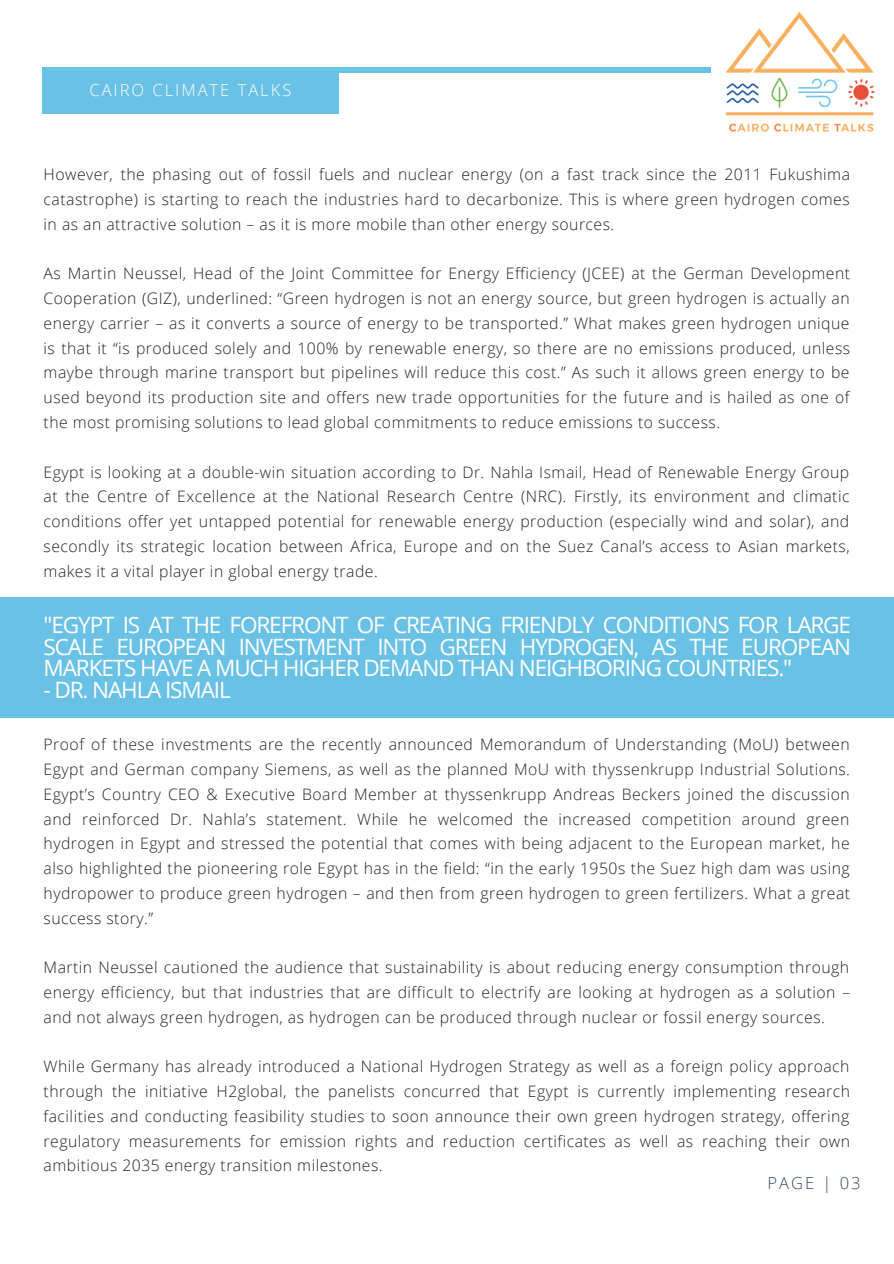
<style>
.page{position:relative;width:894px;height:1264px;background:#fff}
.page>*{position:absolute;margin:0;border:0;box-sizing:border-box;transform-origin:0 0}
.t1{font:22.5px/21.5px "Open Sans";letter-spacing:-.05em;color:#fff;text-align:justify}
.t2{font:300 16.5px "Open Sans";letter-spacing:.12em;color:#fff}
.t3{font:300 16.5px "Open Sans";letter-spacing:.12em;color:#364d62}
.t4{font:300 15.75px/24.8px "Open Sans";letter-spacing:.03em;color:#222;text-align:justify}
</style>
<div class="page">
<div style="left:61px;top:67px;width:649px;height:6px;background:#69c1e5"></div>
<div style="left:42px;top:67px;width:297px;height:46px;background:#69c1e5"></div>
<img style="left:710px;top:11px;width:165px;height:121px">
<div style="left:0;top:597px;width:893px;height:120px;background:#69c1e5"></div>
<p class="t2" style="left:89px;top:79px;width:203px">CAIRO CLIMATE TALKS</p>
<p class="t4" style="left:44px;top:162px;width:807px">However, the phasing out of fossil fuels and nuclear energy (on a fast track since the 2011 Fukushima catastrophe) is starting to reach the industries hard to decarbonize. This is where green hydrogen comes in as an attractive solution – as it is more mobile than other energy sources.</p>
<p class="t4" style="left:44px;top:261px;width:807px">As Martin Neussel, Head of the Joint Committee for Energy Efficiency (JCEE) at the German Development Cooperation (GIZ), underlined: “Green hydrogen is not an energy source, but green hydrogen is actually an energy carrier – as it converts a source of energy to be transported.” What makes green hydrogen unique is that it “is produced solely and 100% by renewable energy, so there are no emissions produced, unless maybe through marine transport but pipelines will reduce this cost.” As such it allows green energy to be used beyond its production site and offers new trade opportunities for the future and is hailed as one of the most promising solutions to lead global commitments to reduce emissions to success.</p>
<p class="t4" style="left:44px;top:459px;width:807px">Egypt is looking at a double-win situation according to Dr. Nahla Ismail, Head of Renewable Energy Group at the Centre of Excellence at the National Research Centre (NRC). Firstly, its environment and climatic conditions offer yet untapped potential for renewable energy production (especially wind and solar), and secondly its strategic location between Africa, Europe and on the Suez Canal’s access to Asian markets, makes it a vital player in global energy trade.</p>
<p class="t1" style="left:44px;top:614px;width:808px">"EGYPT IS AT THE FOREFRONT OF CREATING FRIENDLY CONDITIONS FOR LARGE SCALE EUROPEAN INVESTMENT INTO GREEN HYDROGEN, AS THE EUROPEAN MARKETS HAVE A MUCH HIGHER DEMAND THAN NEIGHBORING COUNTRIES."</p>
<p class="t1" style="left:44px;top:678px;width:188px">- DR. NAHLA ISMAIL</p>
<p class="t4" style="left:44px;top:731px;width:807px">Proof of these investments are the recently announced Memorandum of Understanding (MoU) between Egypt and German company Siemens, as well as the planned MoU with thyssenkrupp Industrial Solutions.<br>Egypt’s Country CEO &amp; Executive Board Member at thyssenkrupp Andreas Beckers joined the discussion and reinforced Dr. Nahla’s statement. While he welcomed the increased competition around green hydrogen in Egypt and stressed the potential that comes with being adjacent to the European market, he also highlighted the pioneering role Egypt has in the field: “in the early 1950s the Suez high dam was using hydropower to produce green hydrogen – and then from green hydrogen to green fertilizers. What a great success story.”</p>
<p class="t4" style="left:44px;top:954px;width:807px">Martin Neussel cautioned the audience that sustainability is about reducing energy consumption through energy efficiency, but that industries that are difficult to electrify are looking at hydrogen as a solution – and not always green hydrogen, as hydrogen can be produced through nuclear or fossil energy sources.</p>
<p class="t4" style="left:44px;top:1053px;width:807px">While Germany has already introduced a National Hydrogen Strategy as well as a foreign policy approach through the initiative H2global, the panelists concurred that Egypt is currently implementing research facilities and conducting feasibility studies to soon announce their own green hydrogen strategy, offering regulatory measurements for emission rights and reduction certificates as well as reaching their own ambitious 2035 energy transition milestones.</p>
<p class="t3" style="left:767px;top:1171px;width:94px">PAGE | 03</p>
</div>
